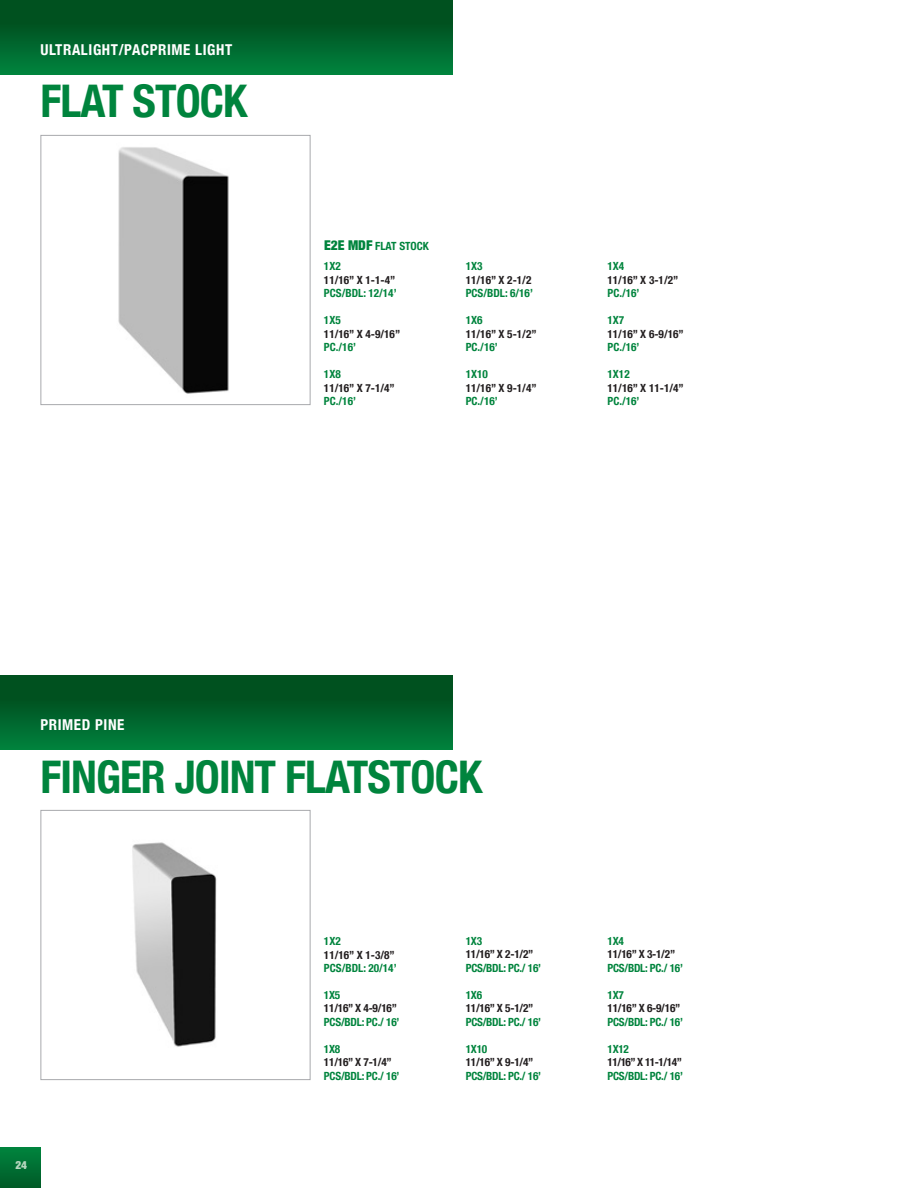
<style>
.page{position:relative;width:918px;height:1188px;background:#fff}
.page>*{position:absolute;margin:0;border:0;box-sizing:border-box;transform-origin:0 0}
.t1{font:700 condensed 45px "Helvetica Neue";letter-spacing:-.02em;color:#00843d}
.t2{font:700 condensed 15px "Helvetica Neue";letter-spacing:.04em;color:#fff}
.t3{font:700 condensed 11.25px "Helvetica Neue";color:#231f20}
.t4{font:700 condensed 11.25px "Helvetica Neue";letter-spacing:-.02em;color:#00843d}
.t5{font:700 condensed 11.25px/20.2px "Helvetica Neue";color:#00843d}
.t6{font:900 condensed 11.25px "Helvetica Neue LT Std";color:#b6d6bf}
.s1{font-weight:900;font-size:13.5px}
</style>
<div class="page">
<img style="left:118px;top:147px;width:111px;height:247px">
<div style="left:40px;top:135px;width:270px;height:270px;border:1px solid #a8a9ad"></div>
<img style="left:132px;top:842px;width:85px;height:205px">
<div style="left:40px;top:810px;width:270px;height:270px;border:1px solid #a8a9ad"></div>
<div style="left:0;top:1148px;width:40px;height:40px;background:linear-gradient(to bottom,#00833e,#005b27)"></div>
<div style="left:0;top:0;width:452px;height:74px;background:linear-gradient(to bottom,#004518,#007f3c)"></div>
<div style="left:0;top:676px;width:452px;height:74px;background:linear-gradient(to bottom,#004618,#007e3b)"></div>
<h2 class="t2" style="left:40px;top:37px;width:193px">ULTRALIGHT/PACPRIME LIGHT</h2>
<h1 class="t1" style="left:40px;top:64px;width:208px">FLAT STOCK</h1>
<p class="t5" style="left:324px;top:235px;width:106px"><span class="s1">E2E MDF</span> FLAT STOCK<br>1X2</p>
<p class="t3" style="left:324px;top:270px;width:73px">11/16” X 1-1-4”</p>
<p class="t5" style="left:324px;top:282px;width:74px">PCS/BDL: 12/14’</p>
<p class="t4" style="left:324px;top:311px;width:18px">1X5</p>
<p class="t3" style="left:324px;top:324px;width:78px">11/16” X 4-9/16”</p>
<p class="t4" style="left:324px;top:338px;width:34px">PC./16’</p>
<p class="t4" style="left:324px;top:365px;width:18px">1X8</p>
<p class="t3" style="left:324px;top:378px;width:72px">11/16” X 7-1/4”</p>
<p class="t4" style="left:324px;top:392px;width:34px">PC./16’</p>
<p class="t4" style="left:466px;top:257px;width:18px">1X3</p>
<p class="t3" style="left:466px;top:270px;width:67px">11/16” X 2-1/2</p>
<p class="t4" style="left:466px;top:284px;width:69px">PCS/BDL: 6/16’</p>
<p class="t4" style="left:466px;top:311px;width:18px">1X6</p>
<p class="t3" style="left:466px;top:324px;width:72px">11/16” X 5-1/2”</p>
<p class="t4" style="left:466px;top:338px;width:34px">PC./16’</p>
<p class="t4" style="left:466px;top:365px;width:24px">1X10</p>
<p class="t3" style="left:466px;top:378px;width:72px">11/16” X 9-1/4”</p>
<p class="t4" style="left:466px;top:392px;width:34px">PC./16’</p>
<p class="t4" style="left:607px;top:257px;width:18px">1X4</p>
<p class="t3" style="left:607px;top:270px;width:72px">11/16” X 3-1/2”</p>
<p class="t4" style="left:607px;top:284px;width:34px">PC./16’</p>
<p class="t4" style="left:607px;top:311px;width:18px">1X7</p>
<p class="t3" style="left:607px;top:324px;width:78px">11/16” X 6-9/16”</p>
<p class="t4" style="left:607px;top:338px;width:34px">PC./16’</p>
<p class="t4" style="left:607px;top:365px;width:24px">1X12</p>
<p class="t3" style="left:607px;top:378px;width:78px">11/16” X 11-1/4”</p>
<p class="t4" style="left:607px;top:392px;width:34px">PC./16’</p>
<h2 class="t2" style="left:40px;top:713px;width:85px">PRIMED PINE</h2>
<h1 class="t1" style="left:40px;top:740px;width:443px">FINGER JOINT FLATSTOCK</h1>
<p class="t6" style="left:15px;top:1158px;width:13px">24</p>
<p class="t4" style="left:324px;top:932px;width:18px">1X2</p>
<p class="t3" style="left:324px;top:945px;width:72px">11/16” X 1-3/8”</p>
<p class="t5" style="left:324px;top:957px;width:74px">PCS/BDL: 20/14’</p>
<p class="t4" style="left:466px;top:932px;width:18px">1X3</p>
<p class="t3" style="left:466px;top:945px;width:69px">11/16” X 2-1/2”</p>
<p class="t4" style="left:466px;top:959px;width:77px">PCS/BDL: PC./ 16’</p>
<p class="t4" style="left:324px;top:986px;width:18px">1X5</p>
<p class="t3" style="left:324px;top:999px;width:74px">11/16” X 4-9/16”</p>
<p class="t4" style="left:324px;top:1013px;width:77px">PCS/BDL: PC./ 16’</p>
<p class="t4" style="left:466px;top:986px;width:18px">1X6</p>
<p class="t3" style="left:466px;top:999px;width:69px">11/16” X 5-1/2”</p>
<p class="t4" style="left:466px;top:1013px;width:77px">PCS/BDL: PC./ 16’</p>
<p class="t4" style="left:324px;top:1040px;width:18px">1X8</p>
<p class="t3" style="left:324px;top:1053px;width:69px">11/16” X 7-1/4”</p>
<p class="t4" style="left:324px;top:1067px;width:77px">PCS/BDL: PC./ 16’</p>
<p class="t4" style="left:466px;top:1040px;width:23px">1X10</p>
<p class="t3" style="left:466px;top:1053px;width:69px">11/16” X 9-1/4”</p>
<p class="t4" style="left:466px;top:1067px;width:77px">PCS/BDL: PC./ 16’</p>
<p class="t4" style="left:607px;top:932px;width:18px">1X4</p>
<p class="t3" style="left:607px;top:945px;width:69px">11/16” X 3-1/2”</p>
<p class="t4" style="left:607px;top:959px;width:77px">PCS/BDL: PC./ 16’</p>
<p class="t4" style="left:607px;top:986px;width:18px">1X7</p>
<p class="t3" style="left:607px;top:999px;width:74px">11/16” X 6-9/16”</p>
<p class="t4" style="left:607px;top:1013px;width:77px">PCS/BDL: PC./ 16’</p>
<p class="t4" style="left:607px;top:1040px;width:23px">1X12</p>
<p class="t3" style="left:607px;top:1053px;width:76px">11/16” X 11-1/14”</p>
<p class="t4" style="left:607px;top:1067px;width:77px">PCS/BDL: PC./ 16’</p>
</div>
